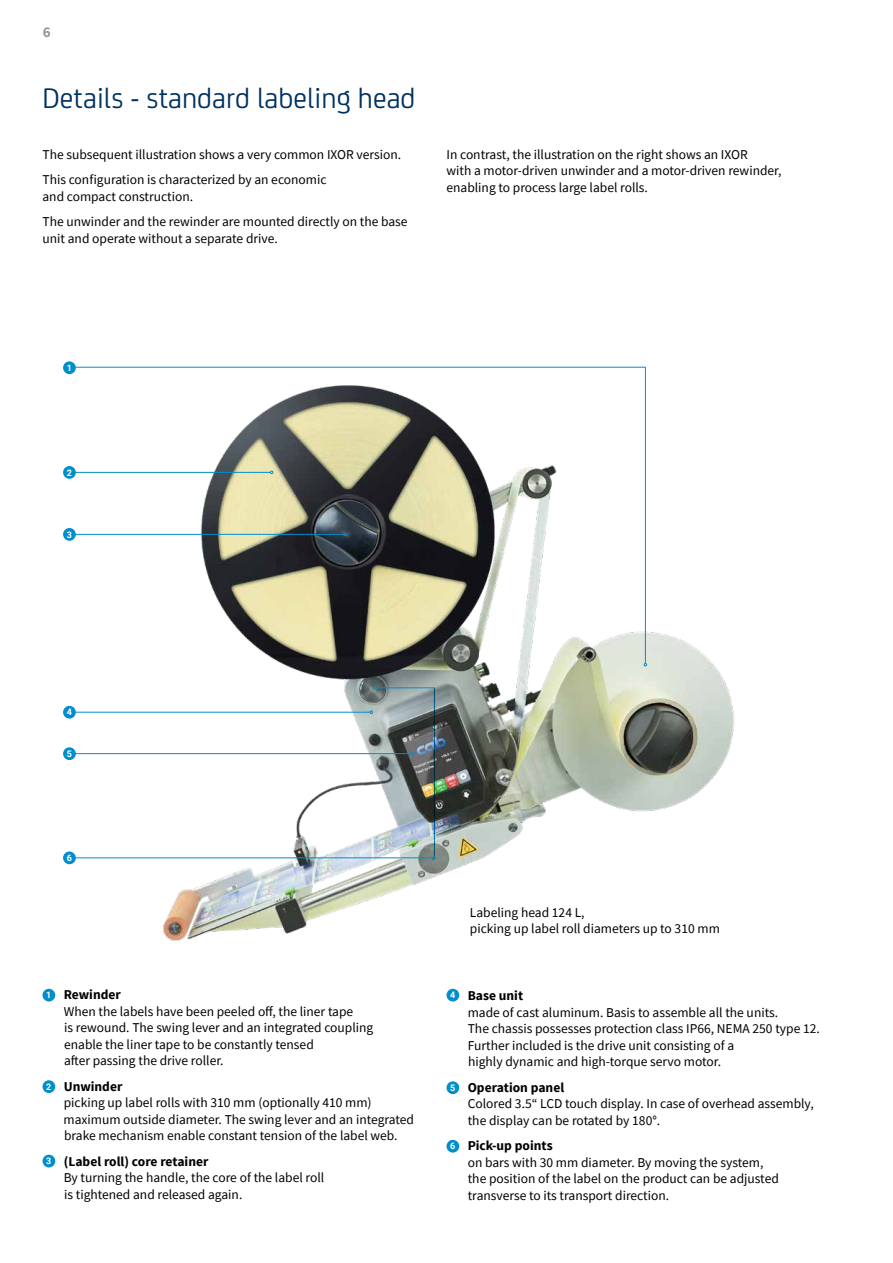
<style>
.page{position:relative;width:893px;height:1263px;background:#fff}
.page>*{position:absolute;margin:0;border:0;box-sizing:border-box;transform-origin:0 0}
.t1{font:30px "CA Sans";color:#003261}
.t2{font:700 15px "Source Sans Pro";color:#98989c}
.t3{font:13.5px/16.5px "Source Sans Pro";color:#000}
.t4{font:700 9px "Roboto";color:#fff}
.s1{font-family:"Roboto";font-weight:700;font-size:9px;color:#fff}
.s2{font-weight:700}
</style>
<div class="page">
<img style="left:151px;top:383px;width:583px;height:558px">
<hr style="left:66px;top:472px;width:204px;height:1px;background:#008ecd">
<div style="left:63px;top:466px;width:13px;height:13px;background:#008ecd;border-radius:50%"></div>
<hr style="left:69px;top:534px;width:275px;height:1px;background:#008ecd">
<div style="left:63px;top:528px;width:13px;height:13px;background:#008ecd;border-radius:50%"></div>
<hr style="left:66px;top:712px;width:304px;height:1px;background:#008ecd">
<div style="left:63px;top:706px;width:13px;height:13px;background:#008ecd;border-radius:50%"></div>
<hr style="left:66px;top:753px;width:345px;height:1px;background:#008ecd">
<svg style="left:410px;top:752px;width:4px;height:3px"></svg>
<div style="left:63px;top:747px;width:13px;height:13px;background:#008ecd;border-radius:50%"></div>
<hr style="left:69px;top:367px;width:576px;height:1px;background:#008ecd">
<div style="left:63px;top:361px;width:13px;height:13px;background:#008ecd;border-radius:50%"></div>
<hr style="left:645px;top:367px;width:1px;height:296px;background:#008ecd">
<div style="left:63px;top:851px;width:13px;height:13px;background:#008ecd;border-radius:50%"></div>
<hr style="left:376px;top:687px;width:59px;height:1px;background:#008ecd">
<hr style="left:434px;top:688px;width:1px;height:169px;background:#008ecd">
<hr style="left:72px;top:857px;width:361px;height:1px;background:#008ecd">
<div style="left:43px;top:989px;width:12px;height:12px;background:#008ecd;border-radius:50%"></div>
<div style="left:43px;top:1080px;width:12px;height:13px;background:#008ecd;border-radius:50%"></div>
<div style="left:43px;top:1155px;width:12px;height:12px;background:#008ecd;border-radius:50%"></div>
<div style="left:446px;top:989px;width:13px;height:12px;background:#008ecd;border-radius:50%"></div>
<div style="left:446px;top:1081px;width:13px;height:13px;background:#008ecd;border-radius:50%"></div>
<div style="left:446px;top:1140px;width:13px;height:12px;background:#008ecd;border-radius:50%"></div>
<p class="t2" style="left:43px;top:22px;width:9px">6</p>
<h1 class="t1" style="left:43px;top:76px;width:374px">Details - standard labeling head</h1>
<p class="t3" style="left:43px;top:142px;width:360px;line-height:25.5px">The subsequent illustration shows a very common IXOR version.<br>This configuration is characterized by an economic</p>
<p class="t3" style="left:43px;top:184px;width:367px;line-height:25.5px">and compact construction.<br>The unwinder and the rewinder are mounted directly on the base</p>
<p class="t3" style="left:43px;top:230px;width:237px">unit and operate without a separate drive.</p>
<p class="t3" style="left:446px;top:146px;width:336px">In contrast, the illustration on the right shows an IXOR<br>with a motor-driven unwinder and a motor-driven rewinder, enabling to process large label rolls.</p>
<p class="t4" style="left:67px;top:361px;width:7px">1</p>
<p class="t4" style="left:67px;top:466px;width:7px">2</p>
<p class="t4" style="left:67px;top:528px;width:7px">3</p>
<p class="t4" style="left:67px;top:706px;width:7px">4</p>
<p class="t4" style="left:67px;top:747px;width:7px">5</p>
<p class="t4" style="left:67px;top:851px;width:7px">6</p>
<p class="t3" style="left:64px;top:986px;width:311px;text-indent:-17px"><span class="s1">1</span> <span class="s2">Rewinder<br></span>When the labels have been peeled off, the liner tape<br>is rewound. The swing lever and an integrated coupling enable the liner tape to be constantly tensed<br>after passing the drive roller.</p>
<p class="t3" style="left:64px;top:1078px;width:352px;text-indent:-17px"><span class="s1">2</span> <span class="s2">Unwinder<br></span>picking up label rolls with 310 mm (optionally 410 mm) maximum outside diameter. The swing lever and an integrated brake mechanism enable constant tension of the label web.</p>
<p class="t3" style="left:64px;top:1153px;width:262px;text-indent:-17px"><span class="s1">3</span> <span class="s2">(Label roll) core retainer<br></span>By turning the handle, the core of the label roll is tightened and released again.</p>
<p class="t3" style="left:470px;top:904px;width:251px">Labeling head 124 L,<br>picking up label roll diameters up to 310 mm</p>
<p class="t3" style="left:468px;top:988px;width:354px;text-indent:-17px"><sup>4</sup> <span class="s2">Base unit<br></span>made of cast aluminum. Basis to assemble all the units.<br>The chassis possesses protection class IP66, NEMA 250 type 12.<br>Further included is the drive unit consisting of a<br>highly dynamic and high-torque servo motor.</p>
<p class="t3" style="left:468px;top:1079px;width:348px;text-indent:-17px"><span class="s1">5</span> <span class="s2">Operation panel<br></span>Colored 3.5“ LCD touch display. In case of overhead assembly, the display can be rotated by 180°.</p>
<p class="t3" style="left:468px;top:1138px;width:313px;text-indent:-17px"><span class="s1">6</span> <span class="s2">Pick-up points<br></span>on bars with 30 mm diameter. By moving the system, the position of the label on the product can be adjusted transverse to its transport direction.</p>
</div>
